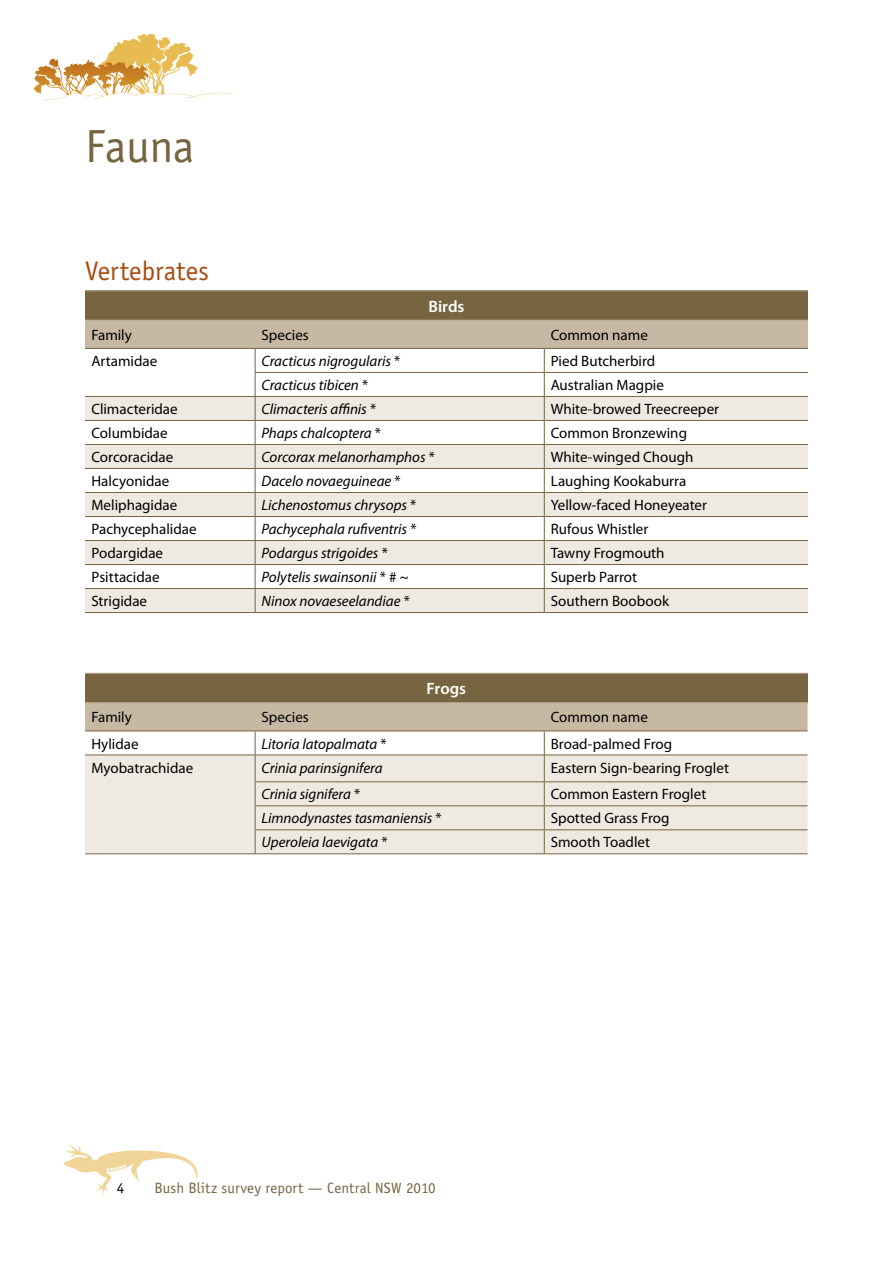
<style>
.page{position:relative;width:893px;height:1263px;background:#fff}
.page>*{position:absolute;margin:0;border:0;box-sizing:border-box;transform-origin:0 0}
.t1{font:46.5px "Officina Sans";color:#776441}
.t2{font:27px "Officina Sans";color:#a84d10}
.t3{font:600 16.5px "Myriad Pro";color:#fff}
.t4{font:15px "Myriad Pro";color:#000}
.t5{font:italic 15px "Myriad Pro";letter-spacing:-.005em;color:#000}
.t6{font:15px "Officina Sans";letter-spacing:.005em;color:#776441}
.t7{font:15px "Officina Sans";color:#000}
.s1{font-style:normal}
</style>
<div class="page">
<svg style="left:34px;top:34px;width:200px;height:67px"></svg>
<div style="left:85px;top:291px;width:723px;height:29px;background:#776441"></div>
<hr style="left:85px;top:290px;width:170px;height:1px;background:#b8a990">
<hr style="left:255px;top:290px;width:289px;height:1px;background:#b8a990">
<hr style="left:544px;top:290px;width:264px;height:1px;background:#b8a990">
<hr style="left:85px;top:612px;width:170px;height:1px;background:#776441">
<hr style="left:255px;top:612px;width:289px;height:1px;background:#776441">
<svg style="left:85px;top:320px;width:723px;height:292px"></svg>
<hr style="left:544px;top:588px;width:264px;height:1px;background:#776441">
<hr style="left:544px;top:612px;width:264px;height:1px;background:#776441">
<div style="left:85px;top:673px;width:722px;height:30px;background:#776441"></div>
<hr style="left:85px;top:673px;width:170px;height:1px;background:#b8a990">
<hr style="left:255px;top:673px;width:289px;height:1px;background:#b8a990">
<hr style="left:544px;top:673px;width:263px;height:1px;background:#b8a990">
<hr style="left:85px;top:702px;width:170px;height:1px;background:#b8a990">
<hr style="left:255px;top:702px;width:289px;height:1px;background:#b8a990">
<hr style="left:544px;top:702px;width:263px;height:1px;background:#b8a990">
<hr style="left:85px;top:853px;width:170px;height:1px;background:#776441">
<hr style="left:255px;top:853px;width:289px;height:1px;background:#776441">
<svg style="left:85px;top:703px;width:722px;height:150px;background:#e5dfd5"></svg>
<hr style="left:544px;top:829px;width:263px;height:1px;background:#776441">
<hr style="left:544px;top:853px;width:263px;height:1px;background:#776441">
<svg style="left:63px;top:1145px;width:135px;height:50px"></svg>
<h1 class="t1" style="left:85px;top:120px;width:111px">Fauna</h1>
<h2 class="t2" style="left:85px;top:255px;width:125px">Vertebrates</h2>
<p class="t3" style="left:428px;top:296px;width:38px">Birds</p>
<p class="t4" style="left:91px;top:326px;width:42px">Family</p>
<p class="t4" style="left:262px;top:326px;width:49px">Species</p>
<p class="t4" style="left:551px;top:326px;width:99px">Common name</p>
<p class="t4" style="left:91px;top:352px;width:67px">Artamidae</p>
<p class="t5" style="left:262px;top:352px;width:140px">Cracticus nigrogularis <span class="s1">*</span></p>
<p class="t4" style="left:551px;top:352px;width:106px">Pied Butcherbird</p>
<p class="t5" style="left:262px;top:376px;width:108px">Cracticus tibicen <span class="s1">*</span></p>
<p class="t4" style="left:551px;top:376px;width:115px">Australian Magpie</p>
<p class="t4" style="left:91px;top:400px;width:88px">Climacteridae</p>
<p class="t5" style="left:262px;top:400px;width:116px">Climacteris affinis <span class="s1">*</span></p>
<p class="t4" style="left:551px;top:400px;width:170px">White-browed Treecreeper</p>
<p class="t4" style="left:91px;top:424px;width:78px">Columbidae</p>
<p class="t5" style="left:262px;top:424px;width:121px">Phaps chalcoptera <span class="s1">*</span></p>
<p class="t4" style="left:551px;top:424px;width:138px">Common Bronzewing</p>
<p class="t4" style="left:91px;top:448px;width:83px">Corcoracidae</p>
<p class="t5" style="left:262px;top:448px;width:175px">Corcorax melanorhamphos <span class="s1">*</span></p>
<p class="t4" style="left:551px;top:448px;width:144px">White-winged Chough</p>
<p class="t4" style="left:91px;top:472px;width:79px">Halcyonidae</p>
<p class="t5" style="left:262px;top:472px;width:141px">Dacelo novaeguineae <span class="s1">*</span></p>
<p class="t4" style="left:551px;top:472px;width:137px">Laughing Kookaburra</p>
<p class="t4" style="left:91px;top:496px;width:87px">Meliphagidae</p>
<p class="t5" style="left:262px;top:496px;width:156px">Lichenostomus chrysops <span class="s1">*</span></p>
<p class="t4" style="left:551px;top:496px;width:158px">Yellow-faced Honeyeater</p>
<p class="t4" style="left:91px;top:520px;width:107px">Pachycephalidae</p>
<p class="t5" style="left:262px;top:520px;width:156px">Pachycephala rufiventris <span class="s1">*</span></p>
<p class="t4" style="left:551px;top:520px;width:99px">Rufous Whistler</p>
<p class="t4" style="left:91px;top:544px;width:73px">Podargidae</p>
<p class="t5" style="left:262px;top:544px;width:128px">Podargus strigoides <span class="s1">*</span></p>
<p class="t4" style="left:551px;top:544px;width:115px">Tawny Frogmouth</p>
<p class="t4" style="left:91px;top:568px;width:70px">Psittacidae</p>
<p class="t5" style="left:262px;top:568px;width:149px">Polytelis swainsonii <span class="s1">* # ~</span></p>
<p class="t4" style="left:551px;top:568px;width:88px">Superb Parrot</p>
<p class="t4" style="left:92px;top:592px;width:57px">Strigidae</p>
<p class="t5" style="left:262px;top:592px;width:150px">Ninox novaeseelandiae <span class="s1">*</span></p>
<p class="t4" style="left:551px;top:592px;width:120px">Southern Boobook</p>
<p class="t3" style="left:427px;top:678px;width:41px">Frogs</p>
<p class="t4" style="left:91px;top:708px;width:42px">Family</p>
<p class="t4" style="left:262px;top:708px;width:49px">Species</p>
<p class="t4" style="left:551px;top:708px;width:99px">Common name</p>
<p class="t4" style="left:91px;top:734px;width:49px">Hylidae</p>
<p class="t5" style="left:262px;top:734px;width:127px">Litoria latopalmata <span class="s1">*</span></p>
<p class="t4" style="left:551px;top:734px;width:123px">Broad-palmed Frog</p>
<p class="t4" style="left:91px;top:758px;width:103px">Myobatrachidae</p>
<p class="t5" style="left:262px;top:758px;width:122px">Crinia parinsignifera</p>
<p class="t4" style="left:551px;top:758px;width:180px">Eastern Sign-bearing Froglet</p>
<p class="t5" style="left:262px;top:785px;width:100px">Crinia signifera <span class="s1">*</span></p>
<p class="t4" style="left:551px;top:785px;width:157px">Common Eastern Froglet</p>
<p class="t5" style="left:262px;top:809px;width:182px">Limnodynastes tasmaniensis <span class="s1">*</span></p>
<p class="t4" style="left:551px;top:809px;width:121px">Spotted Grass Frog</p>
<p class="t5" style="left:262px;top:833px;width:128px">Uperoleia laevigata <span class="s1">*</span></p>
<p class="t4" style="left:551px;top:833px;width:101px">Smooth Toadlet</p>
<p class="t7" style="left:117px;top:1179px;width:9px">4</p>
<p class="t6" style="left:154px;top:1179px;width:283px">Bush Blitz survey report — Central NSW 2010</p>
</div>
